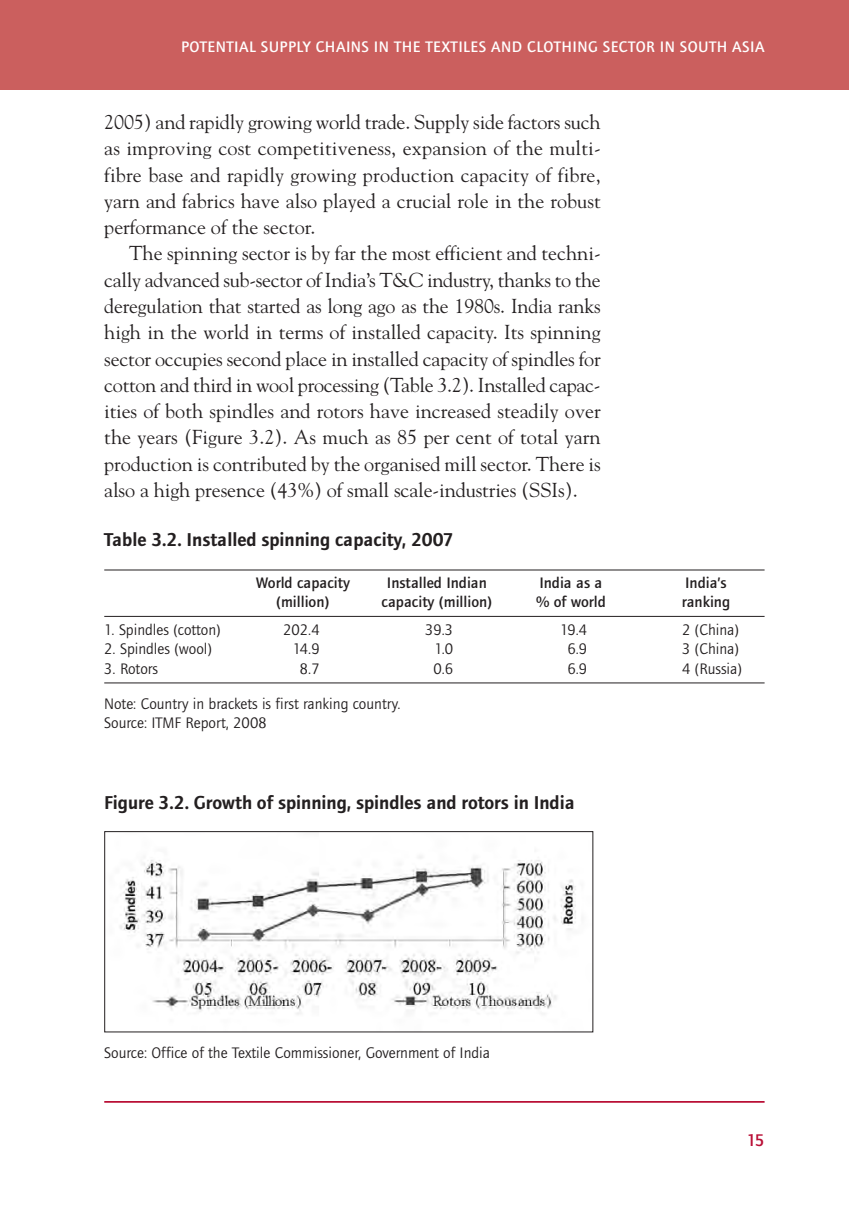
<style>
.page{position:relative;width:849px;height:1221px;background:#fff}
.page>*{position:absolute;margin:0;border:0;box-sizing:border-box;transform-origin:0 0}
.t1{font:20.12px/26.2px "Goudy";color:#231f20;text-align:justify}
.t2{font:600 19.25px "Foundry Journal";color:#231f20}
.t3{font:500 17.5px "Foundry Journal";color:#b90f36}
.t4{font:15.75px/19.2px "Foundry Journal";color:#231f20}
.t5{font:500 15.75px "Foundry Journal";color:#231f20}
.t6{font:500 15.75px "Foundry Journal";letter-spacing:.03em;color:#fff}
</style>
<div class="page">
<div style="left:15px;top:0;width:833px;height:89px;background:#cb5f5e"></div>
<img style="left:120px;top:856px;width:456px;height:159px">
<div style="left:104px;top:831px;width:489px;height:201px;border:1px solid #231f20"></div>
<div style="left:0;top:0;width:15px;height:89px;background:#cb5f5e"></div>
<hr style="left:104px;top:1100px;width:660px;height:2px;background:#b90f36">
<hr style="left:104px;top:569px;width:660px;height:1px;background:#231f20">
<hr style="left:104px;top:616px;width:660px;height:1px;background:#231f20">
<hr style="left:104px;top:682px;width:660px;height:1px;background:#231f20">
<p class="t6" style="left:181px;top:41px;width:584px">POTENTIAL SUPPLY CHAINS IN THE TEXTILES AND CLOTHING SECTOR IN SOUTH ASIA</p>
<p class="t1" style="left:104px;top:109px;width:498px">2005) and rapidly growing world trade. Supply side factors such as improving cost competitiveness, expansion of the multi&shy;fibre base and rapidly growing production capacity of fibre, yarn and fabrics have also played a crucial role in the robust performance of the sector.</p>
<p class="t1" style="left:104px;top:240px;width:498px;text-indent:25px">The spinning sector is by far the most efficient and techni&shy;cally advanced sub-sector of India’s T&amp;C industry, thanks to the deregulation that started as long ago as the 1980s. India ranks high in the world in terms of installed capacity. Its spinning sector occupies second place in installed capacity of spindles for cotton and third in wool processing (Table 3.2). Installed capac&shy;ities of both spindles and rotors have increased steadily over the years (Figure 3.2). As much as 85 per cent of total yarn production is contributed by the organised mill sector. There is also a high presence (43%) of small scale-industries (SSIs).</p>
<p class="t2" style="left:104px;top:532px;width:351px">Table 3.2. Installed spinning capacity, 2007</p>
<p class="t5" style="left:255px;top:576px;width:96px">World capacity</p>
<p class="t5" style="left:387px;top:576px;width:101px">Installed Indian</p>
<p class="t5" style="left:539px;top:576px;width:65px">India as a</p>
<p class="t5" style="left:685px;top:576px;width:43px">India’s</p>
<p class="t5" style="left:276px;top:596px;width:55px">(million)</p>
<p class="t5" style="left:381px;top:596px;width:112px">capacity (million)</p>
<p class="t5" style="left:536px;top:596px;width:71px">% of world</p>
<p class="t5" style="left:681px;top:596px;width:50px">ranking</p>
<p class="t4" style="left:104px;top:620px;width:118px">1. Spindles (cotton)</p>
<p class="t4" style="left:283px;top:620px;width:38px">202.4</p>
<p class="t4" style="left:425px;top:620px;width:30px">39.3</p>
<p class="t4" style="left:560px;top:620px;width:29px">19.4</p>
<p class="t4" style="left:682px;top:620px;width:58px">2 (China)</p>
<p class="t4" style="left:104px;top:639px;width:109px">2. Spindles (wool)</p>
<p class="t4" style="left:293px;top:639px;width:28px">14.9</p>
<p class="t4" style="left:434px;top:639px;width:20px">1.0</p>
<p class="t4" style="left:567px;top:639px;width:21px">6.9</p>
<p class="t4" style="left:682px;top:639px;width:58px">3 (China)</p>
<p class="t4" style="left:104px;top:658px;width:55px">3. Rotors</p>
<p class="t4" style="left:300px;top:658px;width:21px">8.7</p>
<p class="t4" style="left:433px;top:658px;width:21px">0.6</p>
<p class="t4" style="left:567px;top:658px;width:21px">6.9</p>
<p class="t4" style="left:682px;top:658px;width:61px">4 (Russia)</p>
<p class="t4" style="left:104px;top:693px;width:298px">Note: Country in brackets is first ranking country.<br>Source: ITMF Report, 2008</p>
<p class="t2" style="left:104px;top:794px;width:472px">Figure 3.2. Growth of spinning, spindles and rotors in India</p>
<p class="t4" style="left:104px;top:1042px;width:387px">Source: Office of the Textile Commissioner, Government of India</p>
<p class="t3" style="left:746px;top:1133px;width:19px">15</p>
</div>
